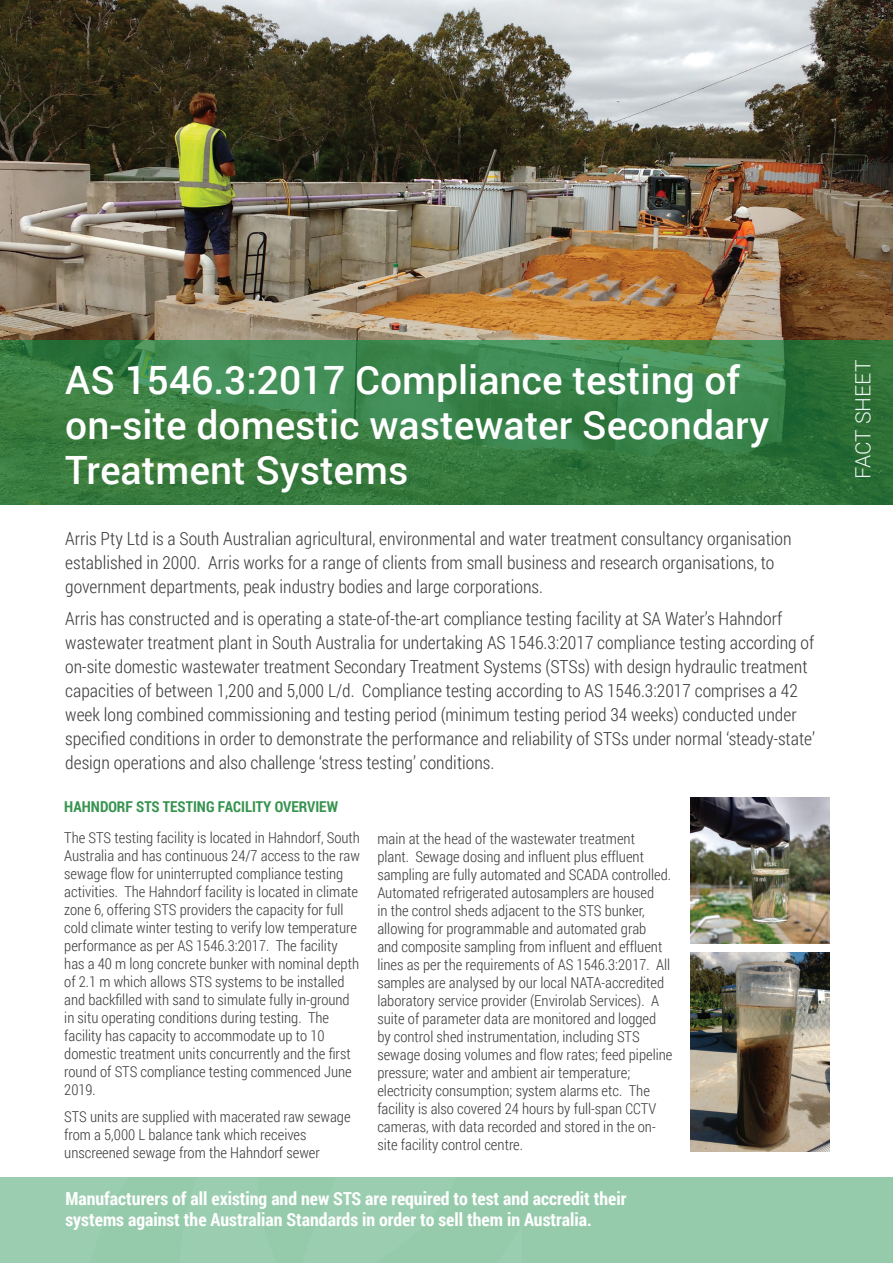
<style>
.page{position:relative;width:893px;height:1263px;background:#fff}
.page>*{position:absolute;margin:0;border:0;box-sizing:border-box;transform-origin:0 0}
.t1{font:500 39px/45px "Roboto";color:#fff}
.t2{font:300 21px "Roboto";color:#eff8f4}
.t3{font:300 18px/24px "Roboto Condensed";color:#3e3e3f}
.t4{font:700 18px/21.6px "Roboto Condensed";color:#fff}
.t5{font:300 15px/18px "Roboto Condensed";color:#3e3e3f}
.t6{font:700 15px "Roboto Condensed";color:#36934e}
</style>
<div class="page">
<div style="left:0;top:1177px;width:893px;height:86px;background:#95cbab"></div>
<img style="left:0;top:0;width:893px;height:340px">
<svg style="left:0;top:340px;width:893px;height:165px;background:#387e44"></svg>
<img style="left:690px;top:797px;width:140px;height:146px">
<img style="left:690px;top:952px;width:140px;height:199px">
<h1 class="t1" style="left:65px;top:356px;width:705px">AS 1546.3:2017 Compliance testing of on-site domestic wastewater Secondary<br>Treatment Systems</h1>
<p class="t3" style="left:65px;top:525px;width:728px">Arris Pty Ltd is a South Australian agricultural, environmental and water treatment consultancy organisation established in 2000. Arris works for a range of clients from small business and research organisations, to government departments, peak industry bodies and large corporations.</p>
<p class="t3" style="left:65px;top:606px;width:751px">Arris has constructed and is operating a state-of-the-art compliance testing facility at SA Water’s Hahndorf wastewater treatment plant in South Australia for undertaking AS 1546.3:2017 compliance testing according of on-site domestic wastewater treatment Secondary Treatment Systems (STSs) with design hydraulic treatment capacities of between 1,200 and 5,000 L/d. Compliance testing according to AS 1546.3:2017 comprises a 42 week long combined commissioning and testing period (minimum testing period 34 weeks) conducted under specified conditions in order to demonstrate the performance and reliability of STSs under normal ‘steady-state’ design operations and also challenge ‘stress testing’ conditions.</p>
<p class="t6" style="left:64px;top:796px;width:275px">Hahndorf STS testing facility overview</p>
<p class="t5" style="left:64px;top:828px;width:297px">The STS testing facility is located in Hahndorf, South Australia and has continuous 24/7 access to the raw sewage flow for uninterrupted compliance testing activities. The Hahndorf facility is located in climate zone 6, offering STS providers the capacity for full cold climate winter testing to verify low temperature performance as per AS 1546.3:2017. The facility has a 40 m long concrete bunker with nominal depth of 2.1 m which allows STS systems to be installed and backfilled with sand to simulate fully in-ground in situ operating conditions during testing. The facility has capacity to accommodate up to 10 domestic treatment units concurrently and the first round of STS compliance testing commenced June 2019.</p>
<p class="t5" style="left:64px;top:1107px;width:288px">STS units are supplied with macerated raw sewage from a 5,000 L balance tank which receives unscreened sewage from the Hahndorf sewer</p>
<p class="t5" style="left:377px;top:828px;width:297px">main at the head of the wastewater treatment<br>plant. Sewage dosing and influent plus effluent sampling are fully automated and SCADA controlled.<br>Automated refrigerated autosamplers are housed<br>in the control sheds adjacent to the STS bunker, allowing for programmable and automated grab<br>and composite sampling from influent and effluent lines as per the requirements of AS 1546.3:2017. All samples are analysed by our local NATA-accredited laboratory service provider (Envirolab Services). A suite of parameter data are monitored and logged by control shed instrumentation, including STS sewage dosing volumes and flow rates; feed pipeline pressure; water and ambient air temperature; electricity consumption; system alarms etc. The facility is also covered 24 hours by full-span CCTV cameras, with data recorded and stored in the on&shy;site facility control centre.</p>
<p class="t4" style="left:65px;top:1186px;width:562px">Manufacturers of all existing and new STS are required to test and accredit their systems against the Australian Standards in order to sell them in Australia.</p>
<h2 class="t2" style="left:848px;top:479px;width:121px;rotate:-90deg">FACT SHEET</h2>
</div>
